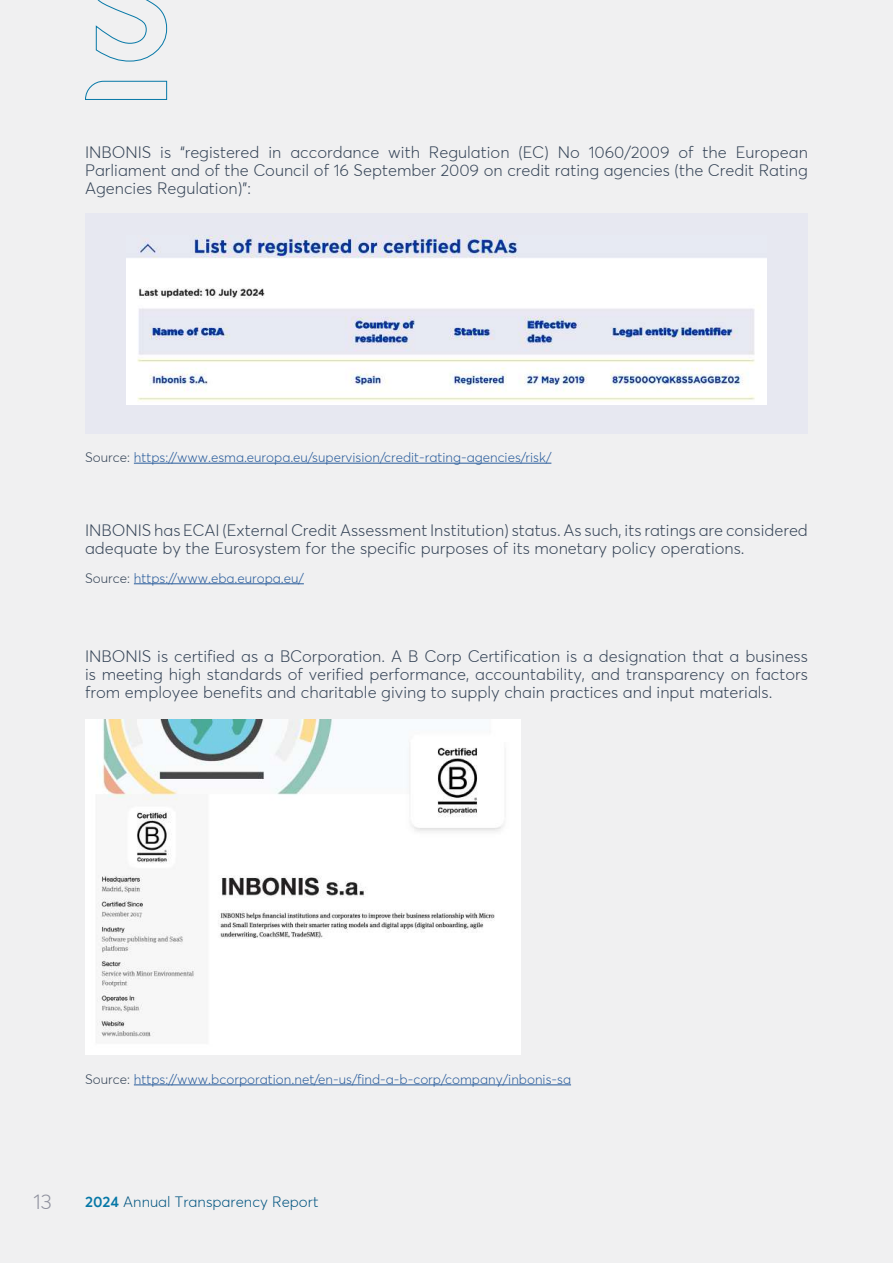
<style>
.page{position:relative;width:893px;height:1263px;background:#f0f0f1}
.page>*{position:absolute;margin:0;border:0;box-sizing:border-box;transform-origin:0 0}
.t1{font:300 21px "Inbonis";color:#8f919e}
.t2{font:300 16.5px/18px "Inbonis";color:#344356;text-align:justify}
.t3{font:300 15px "Inbonis";color:#005480}
.t4{font:300 13.5px "Inbonis";color:#275b9b}
.s1{color:#344356}
.s2{font-weight:600;color:#0678a7}
</style>
<div class="page">
<div style="left:85px;top:213px;width:723px;height:220px;background:#e7e8f1"></div>
<img style="left:126px;top:235px;width:640px;height:170px">
<hr style="left:134px;top:463px;width:417px;height:1px;background:#275b9b">
<hr style="left:134px;top:583px;width:170px;height:1px;background:#275b9b">
<hr style="left:134px;top:1084px;width:437px;height:1px;background:#275b9b">
<img style="left:85px;top:720px;width:435px;height:335px">
<svg style="left:85px;top:0;width:83px;height:100px"></svg>
<p class="t2" style="left:85px;top:143px;width:724px">INBONIS is “registered in accordance with Regulation (EC) No 1060/2009 of the European Parliament and of the Council of 16 September 2009 on credit rating agencies (the Credit Rating Agencies Regulation)”:</p>
<p class="t4" style="left:85px;top:449px;width:468px"><span class="s1">Source:</span> https://www.esma.europa.eu/supervision/credit-rating-agencies/risk/</p>
<p class="t2" style="left:85px;top:521px;width:724px">INBONIS has ECAI (External Credit Assessment Institution) status. As such, its ratings are considered adequate by the Eurosystem for the specific purposes of its monetary policy operations.</p>
<p class="t4" style="left:85px;top:570px;width:220px"><span class="s1">Source:</span> https://www.eba.europa.eu/</p>
<p class="t2" style="left:85px;top:647px;width:724px">INBONIS is certified as a BCorporation. A B Corp Certification is a designation that a business is meeting high standards of verified performance, accountability, and transparency on factors from employee benefits and charitable giving to supply chain practices and input materials.</p>
<p class="t4" style="left:85px;top:1071px;width:487px"><span class="s1">Source:</span> https://www.bcorporation.net/en-us/find-a-b-corp/company/inbonis-sa</p>
<p class="t1" style="left:33px;top:1188px;width:20px">13</p>
<p class="t3" style="left:85px;top:1192px;width:235px"><span class="s2">2024</span> Annual Transparency Report</p>
</div>
